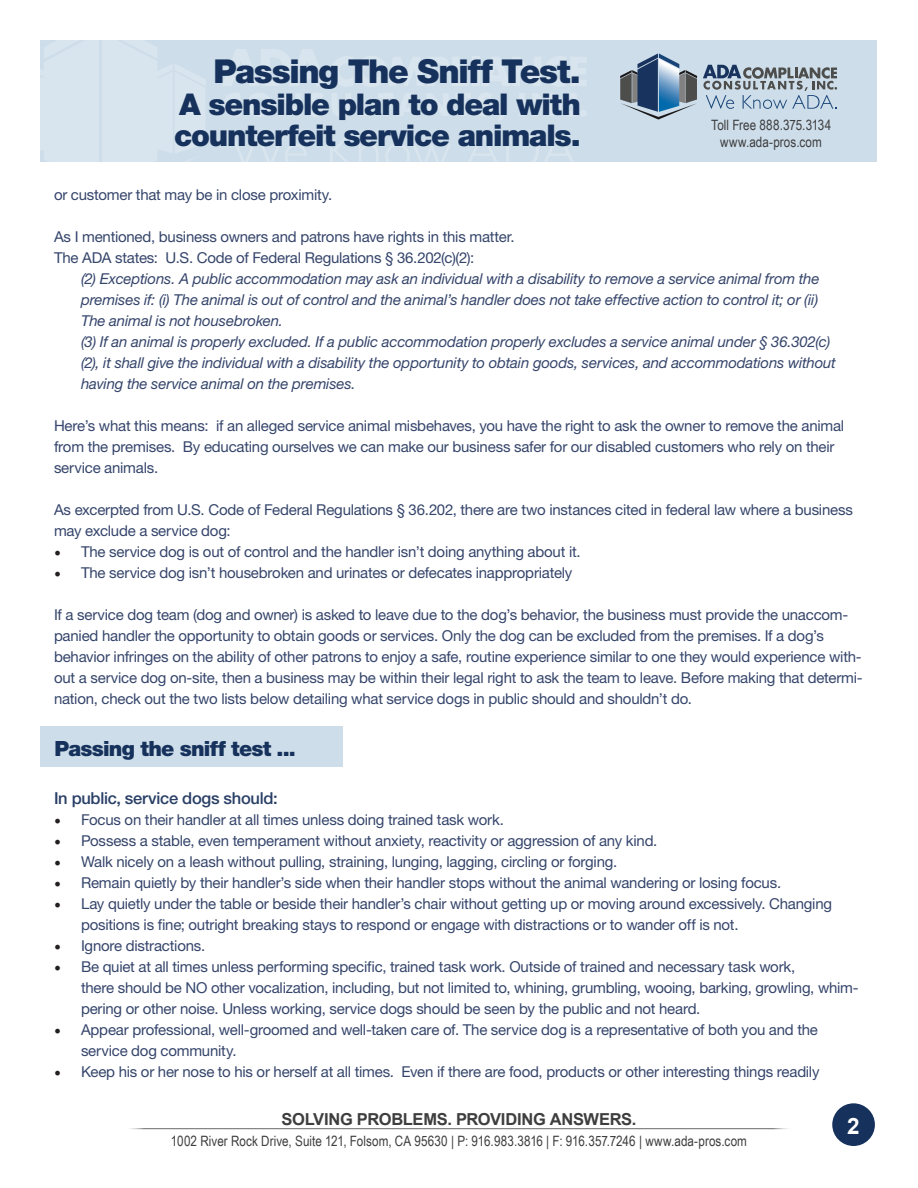
<style>
.page{position:relative;width:918px;height:1188px;background:#fff}
.page>*{position:absolute;margin:0;border:0;box-sizing:border-box;transform-origin:0 0}
.t1{font:900 33px "Helvetica Neue LT Std";letter-spacing:-.04em;color:#16325c}
.t2{font:900 30px/31.5px "Helvetica Neue LT Std";letter-spacing:-.04em;color:#16325c}
.t3{font:700 22.5px "Arial";color:#fff}
.t4{font:900 21px "Helvetica Neue LT Std";letter-spacing:-.035em;color:#16325c}
.t5{font:700 16.5px "Arial";letter-spacing:-.02em;color:#3e3e3f}
.t6{font:500 16.5px "Helvetica Neue LT Std";letter-spacing:-.02em;color:#293f66}
.t7{font:15px/21px "Helvetica Neue LT Std";letter-spacing:-.015em;color:#35456b}
.t8{font:italic 15px/21px "Helvetica Neue LT Std";letter-spacing:-.01em;color:#35456b;text-align:justify}
.t9{font:14.25px/17.1px "Arial Narrow";letter-spacing:.005em;color:#3e3e3f;text-align:center}
.s1{font-family:"Minion Pro";font-size:18px;color:#231f20}
</style>
<div class="page">
<div style="left:40px;top:40px;width:838px;height:122px;background:#cddde9"></div>
<svg style="left:230px;top:132px;width:76px;height:30px"></svg>
<svg style="left:330px;top:132px;width:48px;height:30px"></svg>
<svg style="left:386px;top:144px;width:64px;height:18px"></svg>
<svg style="left:469px;top:132px;width:104px;height:30px"></svg>
<svg style="left:477px;top:93px;width:29px;height:27px"></svg>
<div style="left:519px;top:93px;width:5px;height:23px;background:#d9e5ee"></div>
<svg style="left:533px;top:93px;width:43px;height:23px"></svg>
<div style="left:580px;top:110px;width:7px;height:7px;background:#d9e5ee;border-radius:50%"></div>
<svg style="left:222px;top:49px;width:248px;height:68px"></svg>
<div style="left:472px;top:57px;width:7px;height:29px;background:#d9e5ee"></div>
<svg style="left:481px;top:56px;width:105px;height:30px"></svg>
<svg style="left:40px;top:40px;width:166px;height:122px"></svg>
<svg style="left:703px;top:65px;width:134px;height:44px"></svg>
<svg style="left:620px;top:53px;width:77px;height:67px"></svg>
<hr style="left:124px;top:1129px;width:670px;height:1px;background:#231f20">
<div style="left:832px;top:1103px;width:43px;height:43px;background:#16325c;border-radius:50%"></div>
<div style="left:40px;top:726px;width:303px;height:41px;background:#cddde9"></div>
<h1 class="t1" style="left:213px;top:52px;width:369px">Passing The Sniff Test.</h1>
<h2 class="t2" style="left:174px;top:88px;width:408px">A sensible plan to deal with counterfeit service animals.</h2>
<p class="t9" style="left:711px;top:115px;width:122px">Toll Free 888.375.3134 www.ada-pros.com</p>
<p class="t7" style="left:54px;top:184px;width:280px">or customer that may be in close proximity.</p>
<p class="t7" style="left:54px;top:226px;width:462px">As I mentioned, business owners and patrons have rights in this matter.</p>
<p class="t7" style="left:54px;top:247px;width:422px">The ADA states: U.S. Code of Federal Regulations § 36.202(c)(2):</p>
<p class="t8" style="left:81px;top:268px;width:740px">(2) Exceptions. A public accommodation may ask an individual with a disability to remove a service animal from the premises if: (i) The animal is out of control and the animal’s handler does not take effective action to control it; or (ii)<br>The animal is not housebroken.</p>
<p class="t8" style="left:81px;top:331px;width:757px;text-align:left">(3) If an animal is properly excluded. If a public accommodation properly excludes a service animal under § 36.302(c) (2), it shall give the individual with a disability the opportunity to obtain goods, services, and accommodations without having the service animal on the premises.</p>
<p class="t7" style="left:54px;top:415px;width:792px">Here’s what this means: if an alleged service animal misbehaves, you have the right to ask the owner to remove the animal from the premises. By educating ourselves we can make our business safer for our disabled customers who rely on their service animals.</p>
<p class="t7" style="left:54px;top:499px;width:800px">As excerpted from U.S. Code of Federal Regulations § 36.202, there are two instances cited in federal law where a business may exclude a service dog:</p>
<p class="t7" style="left:54px;top:541px;width:528px"><span class="s1">•</span> The service dog is out of control and the handler isn’t doing anything about it.</p>
<p class="t7" style="left:54px;top:562px;width:520px"><span class="s1">•</span> The service dog isn’t housebroken and urinates or defecates inappropriately</p>
<p class="t7" style="left:54px;top:604px;width:796px">If a service dog team (dog and owner) is asked to leave due to the dog’s behavior, the business must provide the unaccom&shy;panied handler the opportunity to obtain goods or services. Only the dog can be excluded from the premises. If a dog’s</p>
<p class="t7" style="left:54px;top:646px;width:810px;text-align:justify">behavior infringes on the ability of other patrons to enjoy a safe, routine experience similar to one they would experience with&shy;out a service dog on-site, then a business may be within their legal right to ask the team to leave. Before making that determi&shy;nation, check out the two lists below detailing what service dogs in public should and shouldn’t do.</p>
<p class="t4" style="left:55px;top:736px;width:243px">Passing the sniff test ...</p>
<p class="t6" style="left:54px;top:788px;width:225px">In public, service dogs should:</p>
<p class="t7" style="left:54px;top:809px;width:451px"><span class="s1">•</span> Focus on their handler at all times unless doing trained task work.</p>
<p class="t7" style="left:54px;top:830px;width:605px"><span class="s1">•</span> Possess a stable, even temperament without anxiety, reactivity or aggression of any kind.</p>
<p class="t7" style="left:54px;top:851px;width:565px"><span class="s1">•</span> Walk nicely on a leash without pulling, straining, lunging, lagging, circling or forging.</p>
<p class="t7" style="left:54px;top:872px;width:729px"><span class="s1">•</span> Remain quietly by their handler’s side when their handler stops without the animal wandering or losing focus.</p>
<p class="t7" style="left:81px;top:893px;width:753px;text-indent:-27px"><span class="s1">•</span> Lay quietly under the table or beside their handler’s chair without getting up or moving around excessively. Changing positions is fine; outright breaking stays to respond or engage with distractions or to wander off is not.</p>
<p class="t7" style="left:54px;top:935px;width:153px"><span class="s1">•</span> Ignore distractions.</p>
<p class="t7" style="left:81px;top:956px;width:779px;text-indent:-27px"><span class="s1">•</span> Be quiet at all times unless performing specific, trained task work. Outside of trained and necessary task work,<br>there should be NO other vocalization, including, but not limited to, whining, grumbling, wooing, barking, growling, whim&shy;pering or other noise. Unless working, service dogs should be seen by the public and not heard.</p>
<p class="t7" style="left:81px;top:1019px;width:739px;text-indent:-27px"><span class="s1">•</span> Appear professional, well-groomed and well-taken care of. The service dog is a representative of both you and the service dog community.</p>
<p class="t7" style="left:54px;top:1061px;width:767px"><span class="s1">•</span> Keep his or her nose to his or herself at all times. Even if there are food, products or other interesting things readily</p>
<p class="t5" style="left:282px;top:1108px;width:356px">SOLVING PROBLEMS. PROVIDING ANSWERS.</p>
<p class="t9" style="left:171px;top:1132px;width:578px">1002 River Rock Drive, Suite 121, Folsom, CA 95630 | P: 916.983.3816 | F: 916.357.7246 | www.ada-pros.com</p>
<h3 class="t3" style="left:847px;top:1111px;width:14px">2</h3>
</div>
